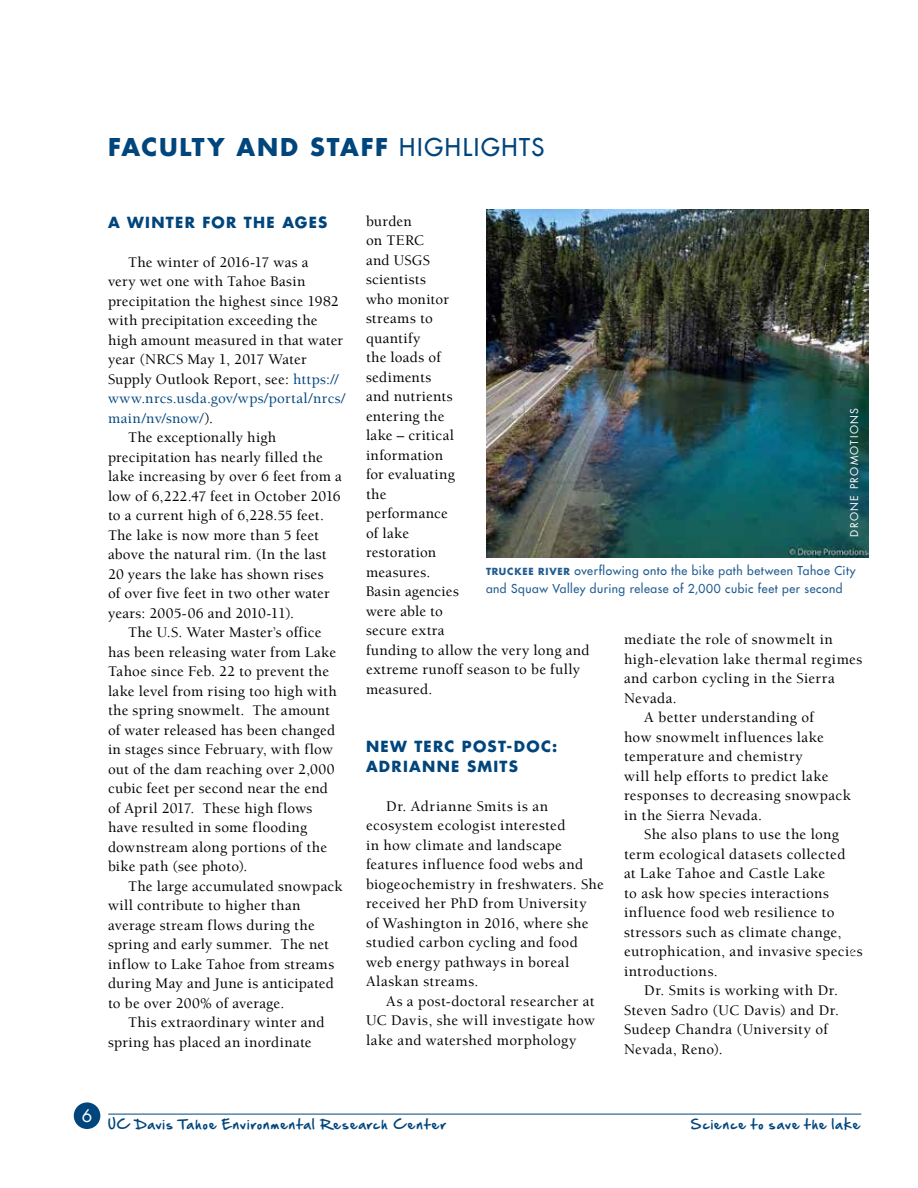
<style>
.page{position:relative;width:918px;height:1188px;background:#fff}
.page>*{position:absolute;margin:0;border:0;box-sizing:border-box;transform-origin:0 0}
.t1{font:700 24px "Futura UC Davis";letter-spacing:.075em;color:#00457c}
.t2{font:500 15px/19.5px "Berkeley UC Davis";letter-spacing:.02em;color:#000}
.t3{font:500 15px "Berkeley UC Davis";letter-spacing:.03em;color:#00457c}
.t4{font:700 15px/19.5px "Futura UC Davis";letter-spacing:.085em;color:#00457c}
.t5{font:500 12px/18px "Futura UC Davis";letter-spacing:.045em;color:#215c90}
.t6{font:12px "Hand Of Sean";letter-spacing:.1em;color:#00457c}
.t7{font:10.5px "Futura UC Davis";letter-spacing:.13em;color:#fff}
.s1{font-weight:500}
.s2{color:#00457c}
.s3{color:#000}
.s4{font-weight:700;font-size:9.6px}
</style>
<div class="page">
<div style="left:74px;top:1102px;width:26px;height:27px;background:#00457c;border-radius:50%"></div>
<hr style="left:108px;top:1114px;width:753px;height:1px;background:#00457c">
<img style="left:486px;top:210px;width:383px;height:348px">
<h1 class="t1" style="left:108px;top:131px;width:438px">FACULTY AND STAFF <span class="s1">HIGHLIGHTS</span></h1>
<p class="t4" style="left:108px;top:212px;width:221px">A WINTER FOR THE AGES</p>
<p class="t2" style="left:128px;top:252px;width:182px">The winter of 2016-17 was a</p>
<p class="t2" style="left:108px;top:272px;width:199px">very wet one with Tahoe Basin</p>
<p class="t2" style="left:108px;top:291px;width:232px">precipitation the highest since 1982</p>
<p class="t2" style="left:108px;top:311px;width:211px">with precipitation exceeding the</p>
<p class="t2" style="left:108px;top:330px;width:237px">high amount measured in that water</p>
<p class="t2" style="left:108px;top:350px;width:200px">year (NRCS May 1, 2017 Water</p>
<p class="t2" style="left:108px;top:369px;width:232px">Supply Outlook Report, see: <span class="s2">https://</span></p>
<p class="t3" style="left:108px;top:390px;width:239px">www.nrcs.usda.gov/wps/portal/nrcs/</p>
<p class="t3" style="left:108px;top:409px;width:107px">main/nv/snow/<span class="s3">).</span></p>
<p class="t2" style="left:128px;top:428px;width:150px">The exceptionally high</p>
<p class="t2" style="left:108px;top:447px;width:216px">precipitation has nearly filled the</p>
<p class="t2" style="left:108px;top:467px;width:235px">lake increasing by over 6 feet from a</p>
<p class="t2" style="left:108px;top:486px;width:234px">low of 6,222.47 feet in October 2016</p>
<p class="t2" style="left:108px;top:506px;width:217px">to a current high of 6,228.55 feet.</p>
<p class="t2" style="left:108px;top:525px;width:212px">The lake is now more than 5 feet</p>
<p class="t2" style="left:108px;top:545px;width:220px">above the natural rim. (In the last</p>
<p class="t2" style="left:108px;top:564px;width:217px">20 years the lake has shown rises</p>
<p class="t2" style="left:108px;top:584px;width:223px">of over five feet in two other water</p>
<p class="t2" style="left:108px;top:603px;width:188px">years: 2005-06 and 2010-11).</p>
<p class="t2" style="left:128px;top:623px;width:195px">The U.S. Water Master’s office</p>
<p class="t2" style="left:108px;top:642px;width:230px">has been releasing water from Lake</p>
<p class="t2" style="left:108px;top:662px;width:223px">Tahoe since Feb. 22 to prevent the</p>
<p class="t2" style="left:108px;top:681px;width:230px">lake level from rising too high with</p>
<p class="t2" style="left:108px;top:701px;width:224px">the spring snowmelt. The amount</p>
<p class="t2" style="left:108px;top:720px;width:229px">of water released has been changed</p>
<p class="t2" style="left:108px;top:740px;width:227px">in stages since February, with flow</p>
<p class="t2" style="left:108px;top:759px;width:228px">out of the dam reaching over 2,000</p>
<p class="t2" style="left:108px;top:779px;width:221px">cubic feet per second near the end</p>
<p class="t2" style="left:108px;top:798px;width:206px">of April 2017. These high flows</p>
<p class="t2" style="left:108px;top:818px;width:201px">have resulted in some flooding</p>
<p class="t2" style="left:108px;top:837px;width:221px">downstream along portions of the</p>
<p class="t2" style="left:108px;top:857px;width:141px">bike path (see photo).</p>
<p class="t2" style="left:128px;top:876px;width:216px">The large accumulated snowpack</p>
<p class="t2" style="left:108px;top:896px;width:194px">will contribute to higher than</p>
<p class="t2" style="left:108px;top:915px;width:208px">average stream flows during the</p>
<p class="t2" style="left:108px;top:935px;width:223px">spring and early summer. The net</p>
<p class="t2" style="left:108px;top:954px;width:228px">inflow to Lake Tahoe from streams</p>
<p class="t2" style="left:108px;top:974px;width:228px">during May and June is anticipated</p>
<p class="t2" style="left:108px;top:993px;width:178px">to be over 200% of average.</p>
<p class="t2" style="left:128px;top:1013px;width:198px">This extraordinary winter and</p>
<p class="t2" style="left:108px;top:1032px;width:205px">spring has placed an inordinate</p>
<p class="t2" style="left:366px;top:211px;width:225px">burden<br>on TERC<br>and USGS<br>scientists<br>who monitor<br>streams to<br>quantify<br>the loads of<br>sediments<br>and nutrients<br>entering the<br>lake – critical<br>information<br>for evaluating<br>the<br>performance<br>of lake<br>restoration<br>measures.<br>Basin agencies<br>were able to<br>secure extra<br>funding to allow the very long and extreme runoff season to be fully measured.</p>
<p class="t7" style="left:847px;top:537px;width:130px;rotate:-90deg">DRONE PROMOTIONS</p>
<p class="t5" style="left:486px;top:562px;width:371px"><span class="s4">TRUCKEE RIVER</span> overflowing onto the bike path between Tahoe City and Squaw Valley during release of 2,000 cubic feet per second</p>
<p class="t2" style="left:624px;top:630px;width:210px">mediate the role of snowmelt in</p>
<p class="t2" style="left:624px;top:649px;width:240px">high-elevation lake thermal regimes</p>
<p class="t2" style="left:624px;top:669px;width:212px">and carbon cycling in the Sierra</p>
<p class="t2" style="left:624px;top:688px;width:54px">Nevada.</p>
<p class="t2" style="left:644px;top:708px;width:171px">A better understanding of</p>
<p class="t2" style="left:624px;top:727px;width:201px">how snowmelt influences lake</p>
<p class="t2" style="left:624px;top:747px;width:180px">temperature and chemistry</p>
<p class="t2" style="left:624px;top:766px;width:206px">will help efforts to predict lake</p>
<p class="t2" style="left:624px;top:786px;width:228px">responses to decreasing snowpack</p>
<p class="t2" style="left:624px;top:805px;width:140px">in the Sierra Nevada.</p>
<p class="t2" style="left:644px;top:825px;width:196px">She also plans to use the long</p>
<p class="t2" style="left:624px;top:844px;width:223px">term ecological datasets collected</p>
<p class="t2" style="left:624px;top:864px;width:203px">at Lake Tahoe and Castle Lake</p>
<p class="t2" style="left:624px;top:883px;width:207px">to ask how species interactions</p>
<p class="t2" style="left:624px;top:903px;width:212px">influence food web resilience to</p>
<p class="t2" style="left:624px;top:922px;width:219px">stressors such as climate change,</p>
<p class="t2" style="left:624px;top:942px;width:240px">eutrophication, and invasive species</p>
<p class="t2" style="left:624px;top:961px;width:95px">introductions.</p>
<p class="t2" style="left:644px;top:981px;width:195px">Dr. Smits is working with Dr.</p>
<p class="t2" style="left:624px;top:1000px;width:217px">Steven Sadro (UC Davis) and Dr.</p>
<p class="t2" style="left:624px;top:1020px;width:205px">Sudeep Chandra (University of</p>
<p class="t2" style="left:624px;top:1039px;width:100px">Nevada, Reno).</p>
<p class="t4" style="left:366px;top:737px;width:193px">NEW TERC POST-DOC:<br>ADRIANNE SMITS</p>
<p class="t2" style="left:366px;top:796px;width:239px;text-indent:20px">Dr. Adrianne Smits is an ecosystem ecologist interested<br>in how climate and landscape features influence food webs and biogeochemistry in freshwaters. She received her PhD from University<br>of Washington in 2016, where she studied carbon cycling and food web energy pathways in boreal<br>Alaskan streams.</p>
<p class="t2" style="left:366px;top:991px;width:230px;text-align:justify;text-indent:20px">As a post-doctoral researcher at UC Davis, she will investigate how lake and watershed morphology</p>
<p class="t6" style="left:82px;top:1114px;width:366px"><sup>6</sup> UC Davis Tahoe Environmental Research Center</p>
<p class="t6" style="left:691px;top:1114px;width:170px">Science to save the lake</p>
</div>
